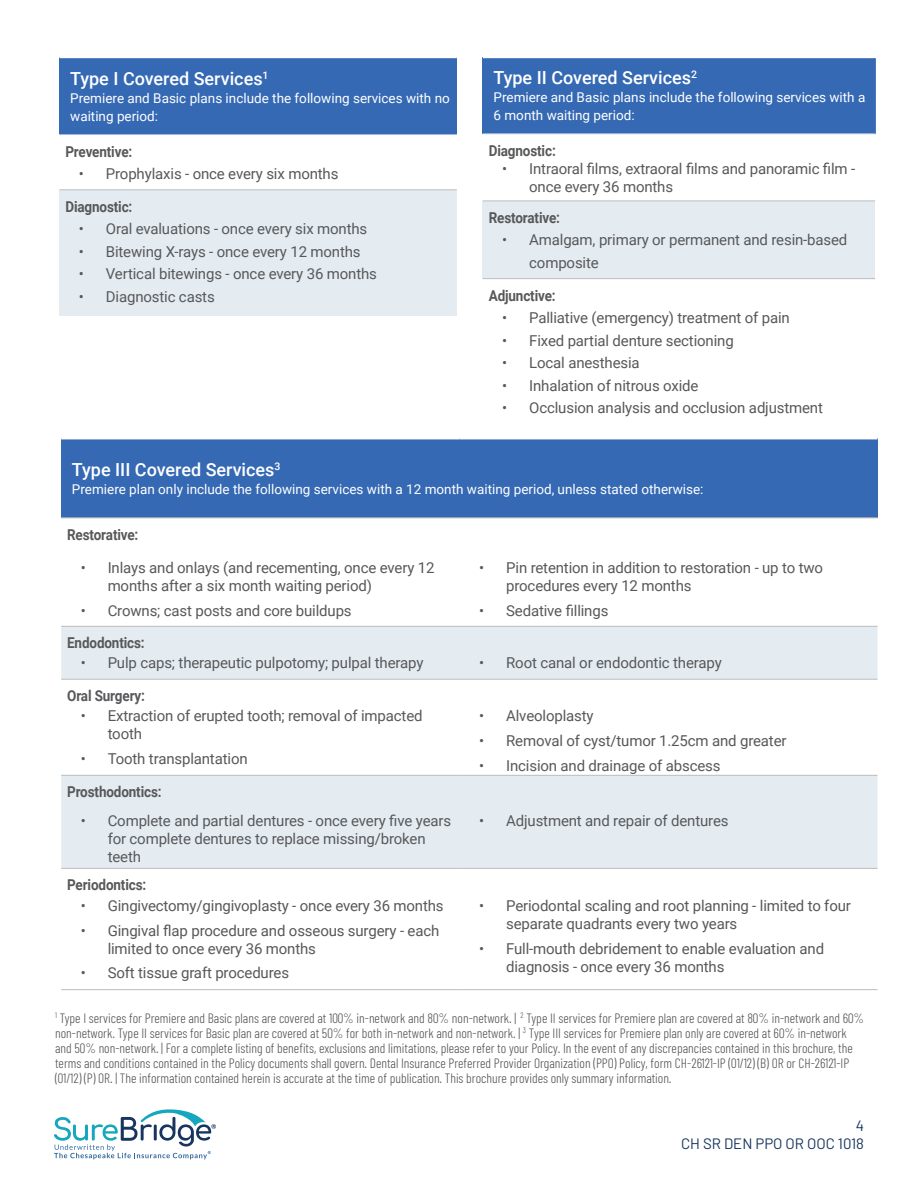
<style>
.page{position:relative;width:918px;height:1188px;background:#fff}
.page>*{position:absolute;margin:0;border:0;box-sizing:border-box;transform-origin:0 0}
.t1{font:500 18px "Roboto";color:#fff}
.t2{font:15px/18px "Roboto";letter-spacing:-.01em;color:#57585a}
.Header_in_Charts{font:700 15px "Roboto";letter-spacing:-.01em;color:#57585a;scale:.9 1}
.Table{font:700 15px "Roboto";letter-spacing:-.01em;color:#57585a;scale:.9 1}
.t3{font:15px/18px "Barlow";color:#17355e;text-align:right}
.SB_Disclaimers{font:300 13.5px/15px "Barlow Condensed";color:#4e4f51}
.t4{font:13.5px/18px "Roboto";color:#fff}
</style>
<div class="page">
<svg style="left:54px;top:1109px;width:162px;height:50px"></svg>
<div style="left:59px;top:57px;width:398px;height:77px;background:#3569b4"></div>
<div style="left:59px;top:190px;width:398px;height:125px;background:#e5ecf1"></div>
<hr style="left:59px;top:57px;width:398px;height:1px;background:#fff">
<hr style="left:59px;top:190px;width:398px;height:1px;background:#bbbcbf">
<hr style="left:59px;top:134px;width:398px;height:1px;background:#9ab4da">
<div style="left:483px;top:57px;width:392px;height:77px;background:#3569b4"></div>
<svg style="left:483px;top:134px;width:392px;height:67px"></svg>
<div style="left:483px;top:201px;width:392px;height:78px;background:#e5ecf1"></div>
<hr style="left:483px;top:57px;width:393px;height:1px;background:#fff">
<hr style="left:483px;top:201px;width:392px;height:1px;background:#bbbcbf">
<hr style="left:483px;top:278px;width:392px;height:1px;background:#bbbcbf">
<hr style="left:483px;top:133px;width:393px;height:1px;background:#9ab4da">
<hr style="left:874px;top:58px;width:2px;height:75px;background:#3569b4">
<div style="left:61px;top:439px;width:817px;height:79px;background:#3569b4"></div>
<svg style="left:61px;top:627px;width:817px;height:241px;fill:#e5ecf1"></svg>
<hr style="left:61px;top:518px;width:399px;height:1px;background:#bbbcbf">
<hr style="left:460px;top:518px;width:418px;height:1px;background:#bbbcbf">
<hr style="left:61px;top:626px;width:399px;height:1px;background:#bbbcbf">
<hr style="left:460px;top:626px;width:418px;height:1px;background:#bbbcbf">
<hr style="left:61px;top:679px;width:399px;height:1px;background:#bbbcbf">
<hr style="left:460px;top:679px;width:418px;height:1px;background:#bbbcbf">
<hr style="left:61px;top:868px;width:399px;height:1px;background:#bbbcbf">
<hr style="left:460px;top:868px;width:418px;height:1px;background:#bbbcbf">
<hr style="left:61px;top:989px;width:399px;height:1px;background:#bbbcbf">
<hr style="left:460px;top:989px;width:418px;height:1px;background:#bbbcbf">
<hr style="left:61px;top:775px;width:399px;height:1px;background:#bbbcbf">
<hr style="left:460px;top:775px;width:418px;height:1px;background:#bbbcbf">
<p class="t1" style="left:70px;top:66px;width:200px">Type I Covered Services<sup>1</sup></p>
<p class="t4" style="left:70px;top:88px;width:381px">Premiere and Basic plans include the following services with no waiting period:</p>
<p class="Table" style="left:65px;top:141px;width:76px">Preventive:</p>
<p class="t2" style="left:79px;top:164px;width:261px">• Prophylaxis - once every six months</p>
<p class="Table" style="left:65px;top:196px;width:76px">Diagnostic:</p>
<p class="t2" style="left:79px;top:219px;width:290px">• Oral evaluations - once every six months</p>
<p class="t2" style="left:79px;top:242px;width:283px">• Bitewing X-rays - once every 12 months</p>
<p class="t2" style="left:79px;top:264px;width:300px">• Vertical bitewings - once every 36 months</p>
<p class="t2" style="left:79px;top:287px;width:137px">• Diagnostic casts</p>
<p class="t1" style="left:494px;top:65px;width:205px">Type II Covered Services<sup>2</sup></p>
<p class="t4" style="left:494px;top:88px;width:373px">Premiere and Basic plans include the following services with a<br>6 month waiting period:</p>
<p class="Header_in_Charts" style="left:489px;top:140px;width:76px">Diagnostic:</p>
<p class="t2" style="left:529px;top:159px;width:328px;text-indent:-27px">• Intraoral films, extraoral films and panoramic film - once every 36 months</p>
<p class="Header_in_Charts" style="left:489px;top:207px;width:81px">Restorative:</p>
<p class="t2" style="left:529px;top:228px;width:320px;line-height:22.5px;text-indent:-27px">• Amalgam, primary or permanent and resin-based composite</p>
<p class="Header_in_Charts" style="left:489px;top:285px;width:76px">Adjunctive:</p>
<p class="t2" style="left:502px;top:308px;width:289px">• Palliative (emergency) treatment of pain</p>
<p class="t2" style="left:502px;top:331px;width:233px">• Fixed partial denture sectioning</p>
<p class="t2" style="left:502px;top:353px;width:139px">• Local anesthesia</p>
<p class="t2" style="left:502px;top:376px;width:198px">• Inhalation of nitrous oxide</p>
<p class="t2" style="left:502px;top:398px;width:322px">• Occlusion analysis and occlusion adjustment</p>
<p class="t1" style="left:72px;top:457px;width:210px">Type III Covered Services<sup>3</sup></p>
<p class="t4" style="left:72px;top:480px;width:633px">Premiere plan only include the following services with a 12 month waiting period, unless stated otherwise:</p>
<p class="Header_in_Charts" style="left:67px;top:524px;width:81px">Restorative:</p>
<p class="t2" style="left:108px;top:558px;width:328px;text-indent:-27px">• Inlays and onlays (and recementing, once every 12 months after a six month waiting period)</p>
<p class="t2" style="left:81px;top:601px;width:273px">• Crowns; cast posts and core buildups</p>
<p class="t2" style="left:506px;top:558px;width:318px;text-indent:-27px">• Pin retention in addition to restoration - up to two procedures every 12 months</p>
<p class="t2" style="left:479px;top:601px;width:131px">• Sedative fillings</p>
<p class="Header_in_Charts" style="left:67px;top:633px;width:88px">Endodontics:</p>
<p class="t2" style="left:81px;top:653px;width:344px">• Pulp caps; therapeutic pulpotomy; pulpal therapy</p>
<p class="t2" style="left:479px;top:653px;width:244px">• Root canal or endodontic therapy</p>
<p class="Header_in_Charts" style="left:67px;top:685px;width:88px">Oral Surgery:</p>
<p class="t2" style="left:108px;top:706px;width:316px;text-indent:-27px">• Extraction of erupted tooth; removal of impacted tooth</p>
<p class="t2" style="left:81px;top:749px;width:169px">• Tooth transplantation</p>
<p class="t2" style="left:479px;top:706px;width:116px">• Alveoloplasty</p>
<p class="t2" style="left:479px;top:731px;width:309px">• Removal of cyst/tumor 1.25cm and greater</p>
<p class="t2" style="left:479px;top:756px;width:243px">• Incision and drainage of abscess</p>
<p class="Header_in_Charts" style="left:67px;top:782px;width:107px">Prosthodontics:</p>
<p class="t2" style="left:108px;top:811px;width:345px;text-indent:-27px">• Complete and partial dentures - once every five years for complete dentures to replace missing/broken teeth</p>
<p class="t2" style="left:479px;top:811px;width:251px">• Adjustment and repair of dentures</p>
<p class="Header_in_Charts" style="left:67px;top:875px;width:89px">Periodontics:</p>
<p class="t2" style="left:81px;top:896px;width:365px">• Gingivectomy/gingivoplasty - once every 36 months</p>
<p class="t2" style="left:108px;top:921px;width:333px;text-indent:-27px">• Gingival flap procedure and osseous surgery - each limited to once every 36 months</p>
<p class="t2" style="left:81px;top:963px;width:210px">• Soft tissue graft procedures</p>
<p class="t2" style="left:506px;top:896px;width:346px;text-indent:-27px">• Periodontal scaling and root planning - limited to four separate quadrants every two years</p>
<p class="t2" style="left:506px;top:939px;width:320px;text-indent:-27px">• Full-mouth debridement to enable evaluation and diagnosis - once every 36 months</p>
<p class="SB_Disclaimers" style="left:55px;top:1010px;width:811px"><sup>1</sup> Type I services for Premiere and Basic plans are covered at 100% in-network and 80% non-network. | <sup>2</sup> Type II services for Premiere plan are covered at 80% in-network and 60% non-network. Type II services for Basic plan are covered at 50% for both in-network and non-network. | <sup>3</sup> Type III services for Premiere plan only are covered at 60% in-network and 50% non-network. | For a complete listing of benefits, exclusions and limitations, please refer to your Policy. In the event of any discrepancies contained in this brochure, the terms and conditions contained in the Policy documents shall govern. Dental Insurance Preferred Provider Organization (PPO) Policy, form CH-26121-IP (01/12) (B) OR or CH-26121-IP (01/12) (P) OR. | The information contained herein is accurate at the time of publication. This brochure provides only summary information.</p>
<p class="t3" style="left:681px;top:1116px;width:184px">4<br>CH SR DEN PPO OR OOC 1018</p>
</div>
